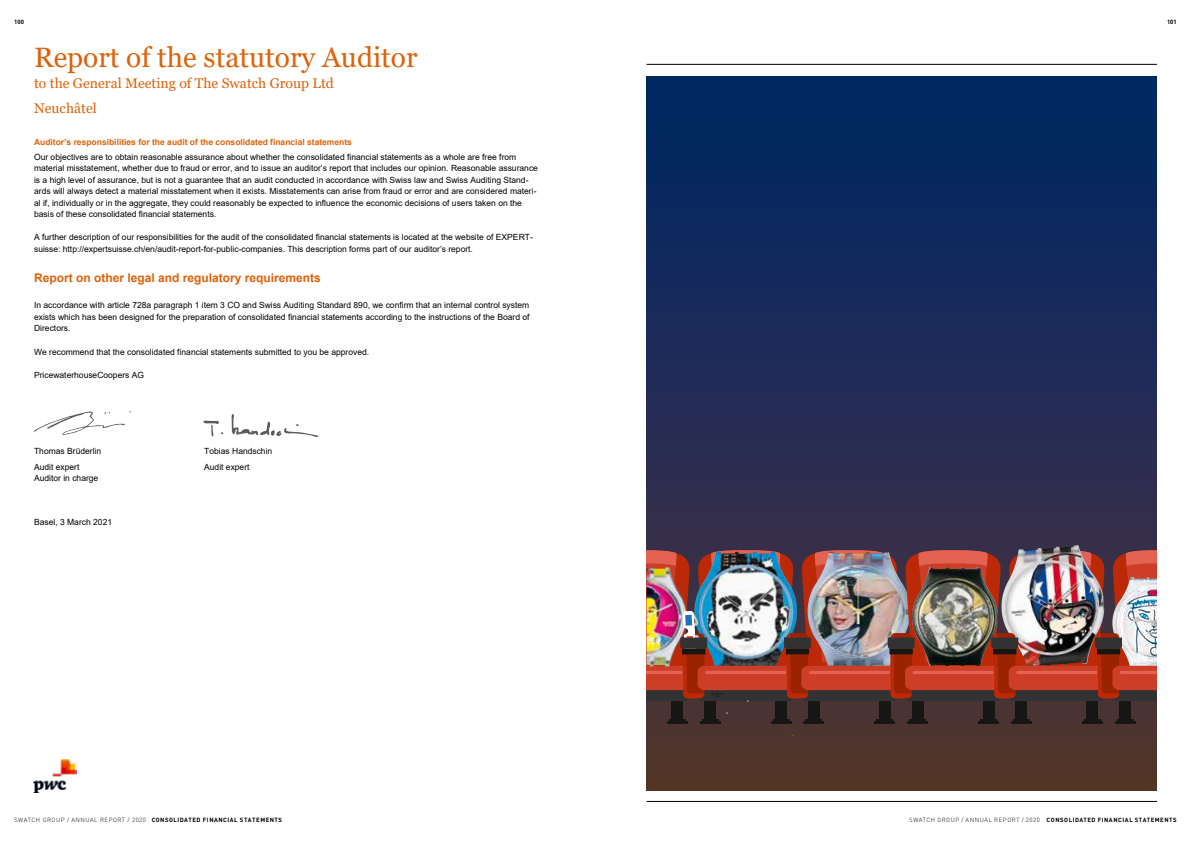
<style>
.page{position:relative;width:1191px;height:842px;background:#fff}
.page>*{position:absolute;margin:0;border:0;box-sizing:border-box;transform-origin:0 0}
.t1{font:28px "Georgia";color:#dc630a}
.t2{font:14px/24.5px "Georgia";color:#dc630a}
.t3{font:700 12px "Arial";color:#dc630a}
.t4{font:8.5px/11.4px "Arial";color:#000}
.t5{font:700 8.5px "Arial";color:#dc630a}
.t6{font:700 6px "DIN Pro";letter-spacing:.085em;color:#000}
.s1{font-weight:300}
</style>
<div class="page">
<svg style="left:646px;top:76px;width:511px;height:714px;background:#202b52"></svg>
<hr style="left:646px;top:64px;width:511px;height:1px;background:#000">
<hr style="left:646px;top:801px;width:511px;height:1px;background:#000">
<div style="left:671px;top:700px;width:12px;height:19px;background:#161614"></div>
<svg style="left:669px;top:719px;width:17px;height:2px"></svg>
<hr style="left:667px;top:721px;width:20px;height:3px;background:#161614">
<div style="left:775px;top:700px;width:12px;height:19px;background:#161614"></div>
<svg style="left:772px;top:719px;width:17px;height:2px"></svg>
<hr style="left:771px;top:721px;width:20px;height:3px;background:#161614">
<div style="left:704px;top:700px;width:12px;height:19px;background:#161614"></div>
<svg style="left:702px;top:719px;width:16px;height:2px"></svg>
<hr style="left:700px;top:721px;width:20px;height:3px;background:#161614">
<div style="left:879px;top:700px;width:11px;height:19px;background:#161614"></div>
<svg style="left:876px;top:719px;width:17px;height:2px"></svg>
<hr style="left:874px;top:721px;width:21px;height:3px;background:#161614">
<div style="left:808px;top:700px;width:11px;height:19px;background:#161614"></div>
<svg style="left:805px;top:719px;width:17px;height:2px"></svg>
<hr style="left:803px;top:721px;width:21px;height:3px;background:#161614">
<div style="left:982px;top:700px;width:12px;height:19px;background:#161614"></div>
<svg style="left:980px;top:719px;width:17px;height:2px"></svg>
<hr style="left:978px;top:721px;width:20px;height:3px;background:#161614">
<div style="left:911px;top:700px;width:12px;height:19px;background:#161614"></div>
<svg style="left:909px;top:719px;width:17px;height:2px"></svg>
<hr style="left:907px;top:721px;width:21px;height:3px;background:#161614">
<img style="left:1001px;top:545px;width:76px;height:5px">
<div style="left:1086px;top:700px;width:12px;height:19px;background:#161614"></div>
<svg style="left:1083px;top:719px;width:17px;height:2px"></svg>
<hr style="left:1081px;top:721px;width:21px;height:3px;background:#161614">
<div style="left:1015px;top:700px;width:12px;height:19px;background:#161614"></div>
<svg style="left:1013px;top:719px;width:16px;height:2px"></svg>
<hr style="left:1011px;top:721px;width:20px;height:3px;background:#161614">
<div style="left:1119px;top:700px;width:11px;height:19px;background:#161614"></div>
<svg style="left:1116px;top:719px;width:17px;height:2px"></svg>
<hr style="left:1114px;top:721px;width:21px;height:3px;background:#161614">
<img style="left:646px;top:550px;width:511px;height:152px">
<svg style="left:34px;top:411px;width:96px;height:23px"></svg>
<svg style="left:203px;top:414px;width:114px;height:23px"></svg>
<img style="left:34px;top:759px;width:43px;height:33px">
<p class="t6" style="left:14px;top:17px;width:11px">100</p>
<h1 class="t1" style="left:34px;top:40px;width:385px">Report of the statutory Auditor</h1>
<h2 class="t2" style="left:34px;top:71px;width:301px">to the General Meeting of The Swatch Group Ltd<br>Neuchâtel</h2>
<p class="t5" style="left:34px;top:136px;width:319px">Auditor’s responsibilities for the audit of the consolidated financial statements</p>
<p class="t4" style="left:34px;top:151px;width:505px">Our objectives are to obtain reasonable assurance about whether the consolidated financial statements as a whole are free from material misstatement, whether due to fraud or error, and to issue an auditor’s report that includes our opinion. Reasonable assurance is a high level of assurance, but is not a guarantee that an audit conducted in accordance with Swiss law and Swiss Auditing Stand&shy;ards will always detect a material misstatement when it exists. Misstatements can arise from fraud or error and are considered materi&shy;al if, individually or in the aggregate, they could reasonably be expected to influence the economic decisions of users taken on the basis of these consolidated financial statements.</p>
<p class="t4" style="left:34px;top:232px;width:500px">A further description of our responsibilities for the audit of the consolidated financial statements is located at the website of EXPERT&shy;suisse: http://expertsuisse.ch/en/audit-report-for-public-companies. This description forms part of our auditor’s report.</p>
<h3 class="t3" style="left:34px;top:269px;width:288px">Report on other legal and regulatory requirements</h3>
<p class="t4" style="left:34px;top:300px;width:497px;text-align:justify">In accordance with article 728a paragraph 1 item 3 CO and Swiss Auditing Standard 890, we confirm that an internal control system exists which has been designed for the preparation of consolidated financial statements according to the instructions of the Board of Directors.</p>
<p class="t4" style="left:34px;top:346px;width:337px">We recommend that the consolidated financial statements submitted to you be approved.</p>
<p class="t4" style="left:34px;top:369px;width:112px">PricewaterhouseCoopers AG</p>
<p class="t4" style="left:34px;top:445px;width:69px">Thomas Brüderlin</p>
<p class="t4" style="left:204px;top:445px;width:70px">Tobias Handschin</p>
<p class="t4" style="left:34px;top:461px;width:47px">Audit expert</p>
<p class="t4" style="left:204px;top:461px;width:47px">Audit expert</p>
<p class="t4" style="left:34px;top:473px;width:66px">Auditor in charge</p>
<p class="t4" style="left:34px;top:517px;width:80px">Basel, 3 March 2021</p>
<p class="t6" style="left:14px;top:815px;width:269px"><span class="s1">SWATCH GROUP / ANNUAL REPORT / 2020</span> CONSOLIDATED FINANCIAL STATEMENTS</p>
<p class="t6" style="left:1167px;top:18px;width:11px">101</p>
<p class="t6" style="left:909px;top:815px;width:269px"><span class="s1">SWATCH GROUP / ANNUAL REPORT / 2020</span> CONSOLIDATED FINANCIAL STATEMENTS</p>
</div>
